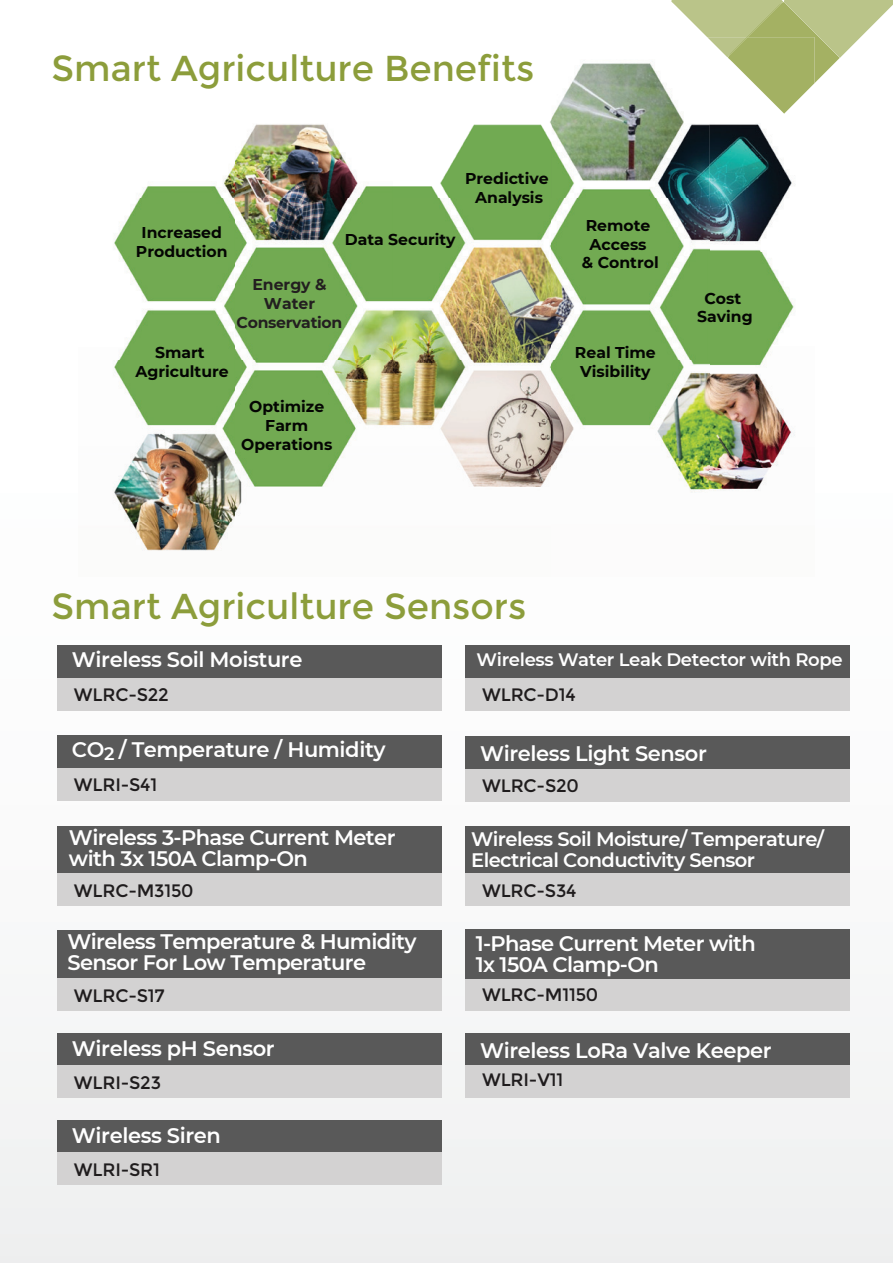
<style>
.page{position:relative;width:893px;height:1263px;background:#fff}
.page>*{position:absolute;margin:0;border:0;box-sizing:border-box;transform-origin:0 0}
.t1{font:36px "Montserrat";color:#8c9d3b}
.t2{font:600 21px/21px "Montserrat";letter-spacing:-.03em;color:#fff}
.t3{font:600 19.5px/21px "Montserrat";letter-spacing:-.03em;color:#fff}
.t4{font:18px "Montserrat";letter-spacing:-.01em;color:#1f1c1d}
.t5{font:600 18px "Montserrat";letter-spacing:-.02em;color:#fff}
.t6{font:700 15.6px/18.8px "Montserrat";color:#040503;text-align:center}
.t7{font:700 15.6px/18.8px "Montserrat";letter-spacing:-.02em;color:#231f20;text-align:center}
</style>
<div class="page">
<div style="left:0;top:645px;width:893px;height:618px;background:#f4f5f4"></div>
<svg style="left:671px;top:0;width:222px;height:83px"></svg>
<img style="left:113px;top:37px;width:596px;height:514px">
<img style="left:709px;top:57px;width:86px;height:434px">
<img style="left:728px;top:37px;width:87px;height:77px">
<img style="left:707px;top:37px;width:21px;height:20px">
<img style="left:728px;top:37px;width:20px;height:20px">
<div style="left:57px;top:646px;width:384px;height:32px;background:#595959"></div>
<div style="left:57px;top:678px;width:384px;height:32px;background:#d3d2d2"></div>
<div style="left:465px;top:646px;width:385px;height:32px;background:#595959"></div>
<div style="left:465px;top:678px;width:385px;height:32px;background:#d3d2d2"></div>
<div style="left:465px;top:929px;width:385px;height:50px;background:#595959"></div>
<div style="left:465px;top:979px;width:385px;height:31px;background:#d3d2d2"></div>
<div style="left:465px;top:826px;width:385px;height:46px;background:#595959"></div>
<div style="left:465px;top:873px;width:385px;height:33px;background:#d3d2d2"></div>
<div style="left:465px;top:737px;width:385px;height:32px;background:#595959"></div>
<div style="left:465px;top:769px;width:385px;height:32px;background:#d3d2d2"></div>
<div style="left:465px;top:1033px;width:385px;height:32px;background:#595959"></div>
<div style="left:465px;top:1065px;width:385px;height:33px;background:#d3d2d2"></div>
<div style="left:57px;top:736px;width:384px;height:32px;background:#595959"></div>
<div style="left:57px;top:768px;width:384px;height:32px;background:#d3d2d2"></div>
<div style="left:57px;top:826px;width:384px;height:46px;background:#595959"></div>
<div style="left:57px;top:873px;width:384px;height:33px;background:#d3d2d2"></div>
<div style="left:57px;top:1120px;width:384px;height:32px;background:#595959"></div>
<div style="left:57px;top:1152px;width:384px;height:33px;background:#d3d2d2"></div>
<div style="left:57px;top:930px;width:384px;height:48px;background:#595959"></div>
<div style="left:57px;top:978px;width:384px;height:33px;background:#d3d2d2"></div>
<div style="left:57px;top:1033px;width:384px;height:33px;background:#595959"></div>
<div style="left:57px;top:1066px;width:384px;height:32px;background:#d3d2d2"></div>
<h1 class="t1" style="left:52px;top:47px;width:484px">Smart Agriculture Benefits</h1>
<p class="t6" style="left:136px;top:222px;width:93px">Increased<br>Production</p>
<p class="t6" style="left:136px;top:342px;width:95px">Smart<br>Agriculture</p>
<p class="t6" style="left:345px;top:230px;width:112px">Data Security</p>
<p class="t7" style="left:237px;top:274px;width:107px">Energy &amp;<br>Water<br>Conservation</p>
<p class="t6" style="left:241px;top:397px;width:93px">Optimize<br>Farm<br>Operations</p>
<p class="t6" style="left:465px;top:168px;width:85px">Predictive<br>Analysis</p>
<p class="t6" style="left:582px;top:215px;width:78px">Remote<br>Access<br>&amp; Control</p>
<p class="t6" style="left:575px;top:342px;width:82px">Real Time<br>Visibility</p>
<p class="t6" style="left:697px;top:288px;width:57px">Cost<br>Saving</p>
<h1 class="t1" style="left:52px;top:586px;width:476px">Smart Agriculture Sensors</h1>
<p class="t2" style="left:72px;top:648px;width:232px">Wireless Soil Moisture</p>
<p class="t4" style="left:74px;top:684px;width:97px">WLRC-S22</p>
<p class="t2" style="left:72px;top:738px;width:315px">CO<sub>2</sub> / Temperature / Humidity</p>
<p class="t4" style="left:74px;top:775px;width:85px">WLRI-S41</p>
<p class="t2" style="left:69px;top:826px;width:328px">Wireless 3-Phase Current Meter with 3x 150A Clamp-On</p>
<p class="t4" style="left:74px;top:880px;width:121px">WLRC-M3150</p>
<p class="t2" style="left:67px;top:930px;width:351px">Wireless Temperature &amp; Humidity<br>Sensor For Low Temperature</p>
<p class="t4" style="left:74px;top:985px;width:92px">WLRC-S17</p>
<p class="t2" style="left:72px;top:1037px;width:204px">Wireless pH Sensor</p>
<p class="t4" style="left:74px;top:1072px;width:89px">WLRI-S23</p>
<p class="t2" style="left:72px;top:1124px;width:150px">Wireless Siren</p>
<p class="t4" style="left:74px;top:1159px;width:88px">WLRI-SR1</p>
<p class="t5" style="left:477px;top:647px;width:368px">Wireless Water Leak Detector with Rope</p>
<p class="t4" style="left:482px;top:684px;width:95px">WLRC-D14</p>
<p class="t2" style="left:480px;top:742px;width:228px">Wireless Light Sensor</p>
<p class="t4" style="left:482px;top:776px;width:98px">WLRC-S20</p>
<p class="t3" style="left:471px;top:828px;width:354px">Wireless Soil Moisture/ Temperature/<br>Electrical Conductivity Sensor</p>
<p class="t4" style="left:482px;top:880px;width:96px">WLRC-S34</p>
<p class="t2" style="left:476px;top:932px;width:282px">1-Phase Current Meter with<br>1x 150A Clamp-On</p>
<p class="t4" style="left:482px;top:985px;width:118px">WLRC-M1150</p>
<p class="t2" style="left:480px;top:1039px;width:293px">Wireless LoRa Valve Keeper</p>
<p class="t4" style="left:482px;top:1069px;width:83px">WLRI-V11</p>
</div>
